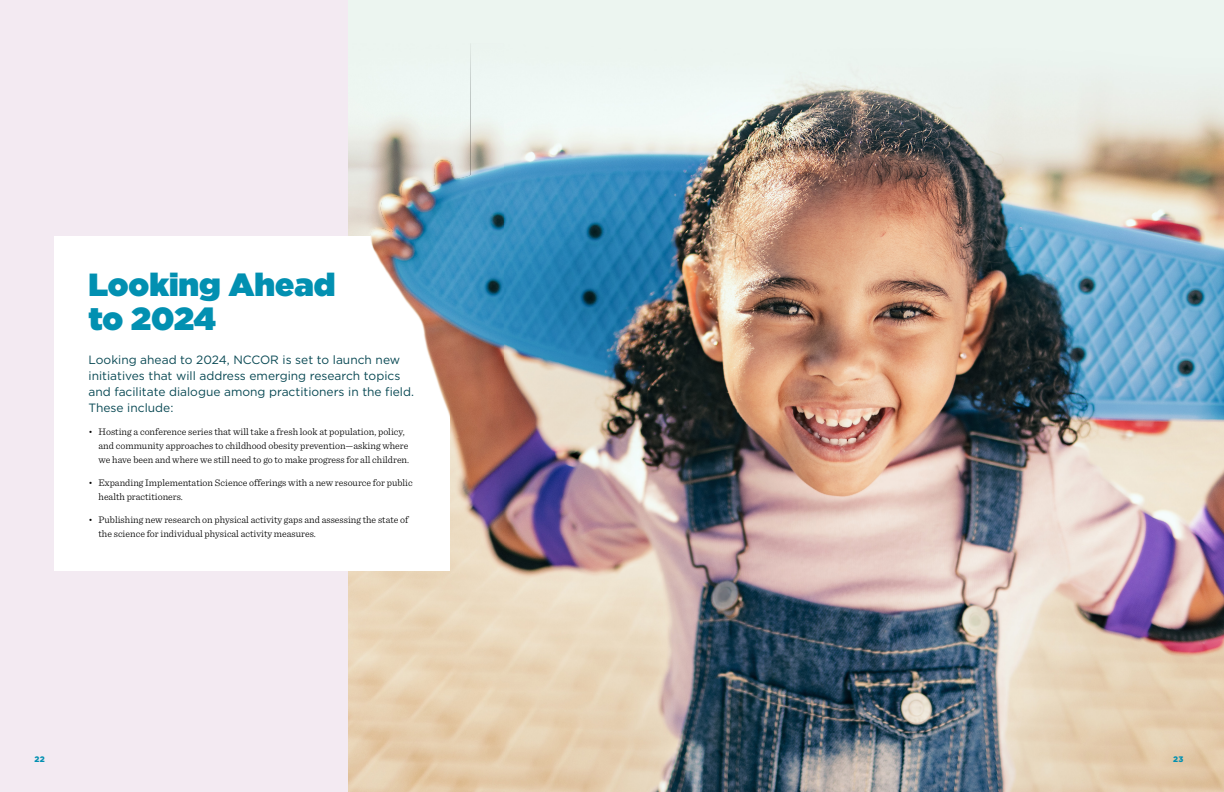
<style>
.page{position:relative;width:1224px;height:792px;background:#fff}
.page>*{position:absolute;margin:0;border:0;box-sizing:border-box;transform-origin:0 0}
.t1{font:900 32px/34px "Gotham";color:#0290b1}
.Body_copy{font:12px/16px "Gotham";color:#094954}
.t2{font:300 10px/14px "Sentinel";color:#000}
.t3{font:900 8px "Gotham";color:#0290b1}
</style>
<div class="page">
<div style="left:0;top:0;width:585px;height:792px;background:#f3eaf2"></div>
<img style="left:349px;top:0;width:875px;height:792px">
<div style="left:54px;top:236px;width:396px;height:335px;background:#fff"></div>
<img style="left:349px;top:0;width:154px;height:437px">
<h2 class="t1" style="left:89px;top:267px;width:248px">Looking Ahead to 2024</h2>
<p class="Body_copy" style="left:89px;top:351px;width:327px">Looking ahead to 2024, NCCOR is set to launch new initiatives that will address emerging research topics and facilitate dialogue among practitioners in the field.<br>These include:</p>
<p class="t2" style="left:99px;top:424px;width:312px;text-indent:-10px">• Hosting a conference series that will take a fresh look at population, policy, and community approaches to childhood obesity prevention—asking where we have been and where we still need to go to make progress for all children.</p>
<p class="t2" style="left:99px;top:475px;width:316px;text-indent:-10px">• Expanding Implementation Science offerings with a new resource for public health practitioners.</p>
<p class="t2" style="left:99px;top:512px;width:311px;text-indent:-10px">• Publishing new research on physical activity gaps and assessing the state of the science for individual physical activity measures.</p>
<p class="t3" style="left:35px;top:754px;width:12px">22</p>
<p class="t3" style="left:1173px;top:754px;width:12px">23</p>
</div>
